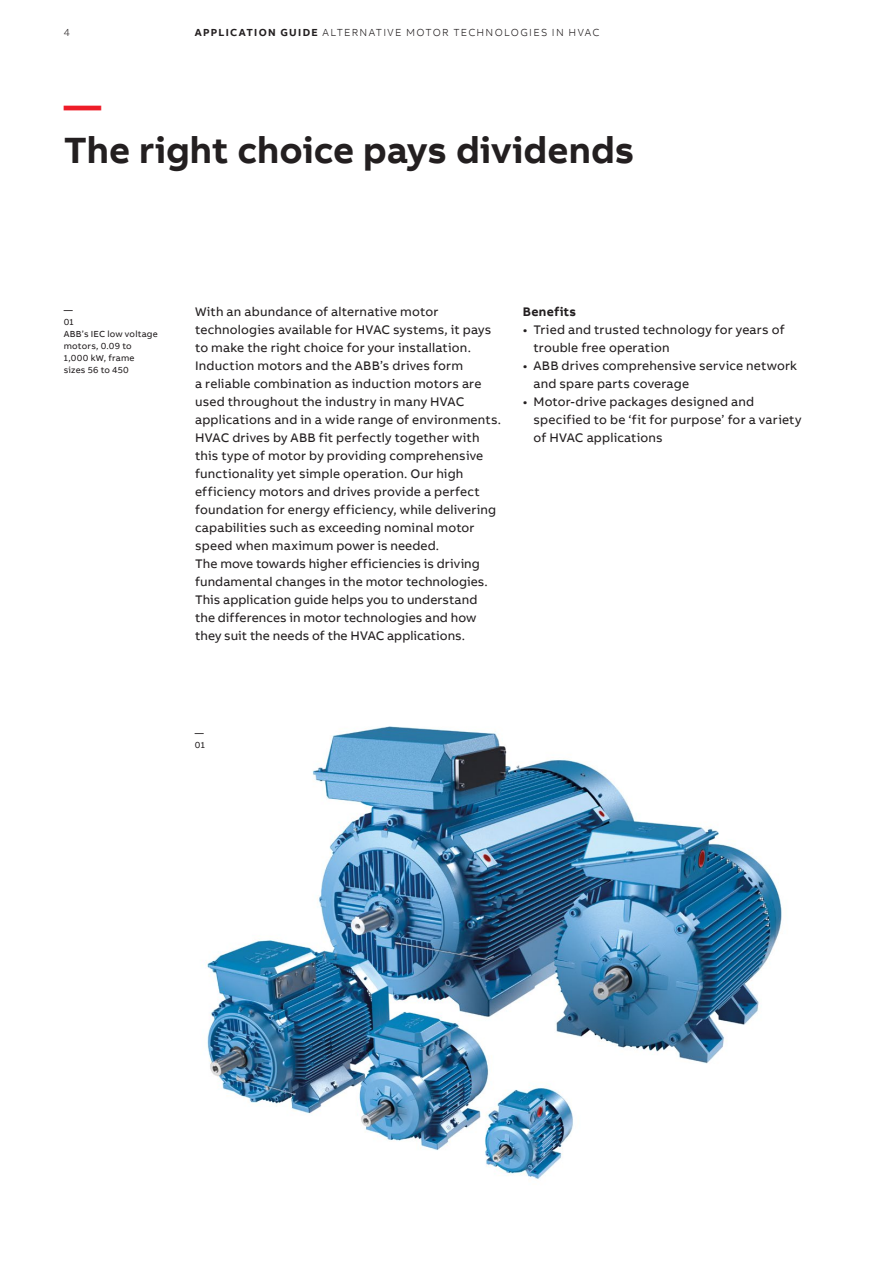
<style>
.page{position:relative;width:893px;height:1263px;background:#fff}
.page>*{position:absolute;margin:0;border:0;box-sizing:border-box;transform-origin:0 0}
.t1{font:700 37.5px "AB Bvoice";color:#231f20}
.t2{font:700 37.5px "AB Bvoice";color:#ee1c28}
.t3{font:12.75px/18px "AB Bvoice";letter-spacing:.015em;color:#231f20}
.t4{font:700 12.75px "AB Bvoice";letter-spacing:.02em;color:#231f20}
.t5{font:300 10.5px "AB Bvoice";letter-spacing:.12em;color:#231f20}
.t6{font:9px/12px "AB Bvoice";letter-spacing:.025em;color:#231f20}
.s1{font-weight:700}
</style>
<div class="page">
<img style="left:202px;top:726px;width:580px;height:454px">
<p class="t5" style="left:64px;top:26px;width:8px">4</p>
<p class="t5" style="left:195px;top:26px;width:406px"><span class="s1">APPLICATION GUIDE</span> ALTERNATIVE MOTOR TECHNOLOGIES IN HVAC</p>
<h1 class="t2" style="left:64px;top:81px;width:39px">—</h1>
<h1 class="t1" style="left:64px;top:126px;width:572px">The right choice pays dividends</h1>
<p class="t6" style="left:64px;top:304px;width:96px">—<br>01<br>ABB’s IEC low voltage motors, 0.09 to<br>1,000 kW, frame sizes 56 to 450</p>
<p class="t3" style="left:195px;top:303px;width:307px">With an abundance of alternative motor technologies available for HVAC systems, it pays to make the right choice for your installation.<br>Induction motors and the ABB’s drives form<br>a reliable combination as induction motors are used throughout the industry in many HVAC applications and in a wide range of environments.<br>HVAC drives by ABB fit perfectly together with this type of motor by providing comprehensive functionality yet simple operation. Our high efficiency motors and drives provide a perfect foundation for energy efficiency, while delivering capabilities such as exceeding nominal motor speed when maximum power is needed.<br>The move towards higher efficiencies is driving fundamental changes in the motor technologies.<br>This application guide helps you to understand<br>the differences in motor technologies and how they suit the needs of the HVAC applications.</p>
<p class="t4" style="left:523px;top:303px;width:55px">Benefits</p>
<p class="t3" style="left:533px;top:321px;width:253px;text-indent:-11px">• Tried and trusted technology for years of trouble free operation</p>
<p class="t3" style="left:533px;top:357px;width:265px;text-indent:-11px">• ABB drives comprehensive service network and spare parts coverage</p>
<p class="t3" style="left:533px;top:393px;width:269px;text-indent:-11px">• Motor-drive packages designed and specified to be ‘fit for purpose’ for a variety of HVAC applications</p>
<p class="t6" style="left:195px;top:727px;width:11px">—<br>01</p>
</div>
